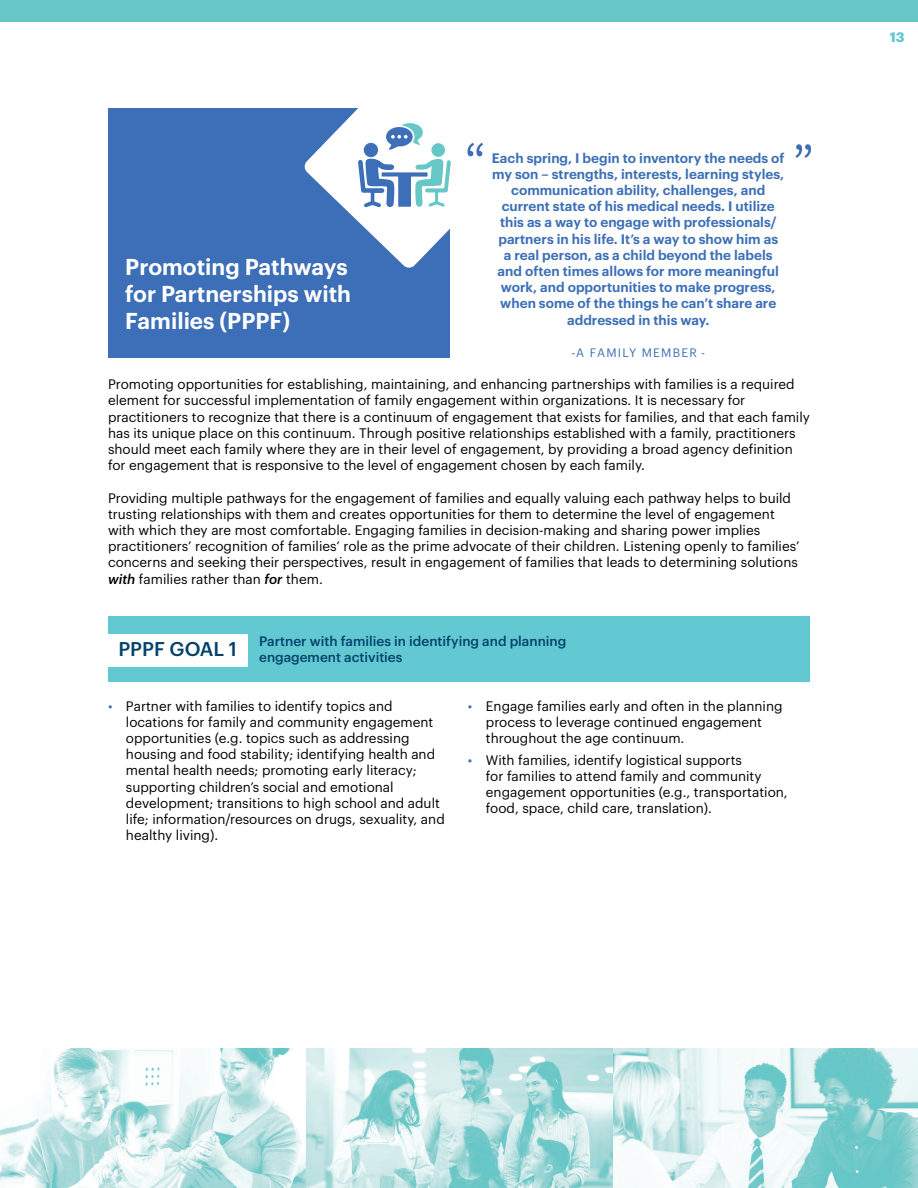
<style>
.page{position:relative;width:918px;height:1188px;background:#fff}
.page>*{position:absolute;margin:0;border:0;box-sizing:border-box;transform-origin:0 0}
.t1{font:51px "Source Sans Pro";color:#3c6fb7}
.t2{font:600 22.5px/27px "Graphik";color:#fff}
.t3{font:500 19.5px "Graphik";color:#04426b}
.t4{font:13.5px/16.2px "Graphik";color:#000}
.t5{font:600 13.5px/16.2px "Graphik";color:#3c6fb7}
.t6{font:500 13.5px "Graphik";color:#04426b}
.t7{font:700 13.5px "Graphik";color:#62c8d1}
.t8{font:12px "Graphik";letter-spacing:.1em;color:#3c6fb7}
.s1{font-weight:500;font-style:italic}
.s2{color:#3c6fb7}
</style>
<div class="page">
<img style="left:0;top:1049px;width:918px;height:139px">
<div style="left:0;top:0;width:918px;height:22px;background:#67c7c7"></div>
<div style="left:108px;top:616px;width:702px;height:66px;background:#62c8d1"></div>
<div style="left:108px;top:634px;width:139px;height:33px;background:#fff"></div>
<div style="left:108px;top:108px;width:342px;height:250px;background:#3c6fb7"></div>
<svg style="left:304px;top:108px;width:146px;height:160px;fill:#fff"></svg>
<svg style="left:358px;top:123px;width:93px;height:84px"></svg>
<div style="left:364px;top:143px;width:14px;height:14px;background:#3c6fb7;border-radius:50%"></div>
<p class="t1" style="left:486px;top:169px;width:23px;rotate:-180deg">”</p>
<p class="t5" style="left:492px;top:148px;width:294px">Each spring, I begin to inventory the needs of my son – strengths, interests, learning styles,</p>
<p class="t1" style="left:792px;top:131px;width:23px">”</p>
<p class="t5" style="left:498px;top:181px;width:283px;text-align:center">communication ability, challenges, and current state of his medical needs. I utilize this as a way to engage with professionals/ partners in his life. It’s a way to show him as a real person, as a child beyond the labels and often times allows for more meaningful work, and opportunities to make progress, when some of the things he can’t share are addressed in this way.</p>
<p class="t8" style="left:571px;top:344px;width:136px">-A FAMILY MEMBER -</p>
<p class="t4" style="left:108px;top:375px;width:704px">Promoting opportunities for establishing, maintaining, and enhancing partnerships with families is a required element for successful implementation of family engagement within organizations. It is necessary for practitioners to recognize that there is a continuum of engagement that exists for families, and that each family has its unique place on this continuum. Through positive relationships established with a family, practitioners should meet each family where they are in their level of engagement, by providing a broad agency definition for engagement that is responsive to the level of engagement chosen by each family.</p>
<p class="t4" style="left:108px;top:488px;width:693px">Providing multiple pathways for the engagement of families and equally valuing each pathway helps to build trusting relationships with them and creates opportunities for them to determine the level of engagement with which they are most comfortable. Engaging families in decision-making and sharing power implies practitioners’ recognition of families’ role as the prime advocate of their children. Listening openly to families’ concerns and seeking their perspectives, result in engagement of families that leads to determining solutions <span class="s1">with</span> families rather than <span class="s1">for</span> them.</p>
<h2 class="t2" style="left:125px;top:251px;width:227px">Promoting Pathways for Partnerships with<br>Families (PPPF)</h2>
<p class="t6" style="left:259px;top:631px;width:309px">Partner with families in identifying and planning</p>
<p class="t6" style="left:259px;top:647px;width:145px">engagement activities</p>
<p class="t4" style="left:126px;top:696px;width:320px;text-indent:-18px"><span class="s2">•</span> Partner with families to identify topics and locations for family and community engagement opportunities (e.g. topics such as addressing housing and food stability; identifying health and mental health needs; promoting early literacy; supporting children’s social and emotional development; transitions to high school and adult life; information/resources on drugs, sexuality, and healthy living).</p>
<p class="t4" style="left:486px;top:696px;width:298px;text-indent:-18px"><span class="s2">•</span> Engage families early and often in the planning process to leverage continued engagement throughout the age continuum.</p>
<h3 class="t3" style="left:118px;top:634px;width:120px">PPPF GOAL 1</h3>
<p class="t4" style="left:486px;top:750px;width:303px;text-indent:-18px"><span class="s2">•</span> With families, identify logistical supports<br>for families to attend family and community engagement opportunities (e.g., transportation, food, space, child care, translation).</p>
<p class="t7" style="left:890px;top:27px;width:16px">13</p>
</div>
